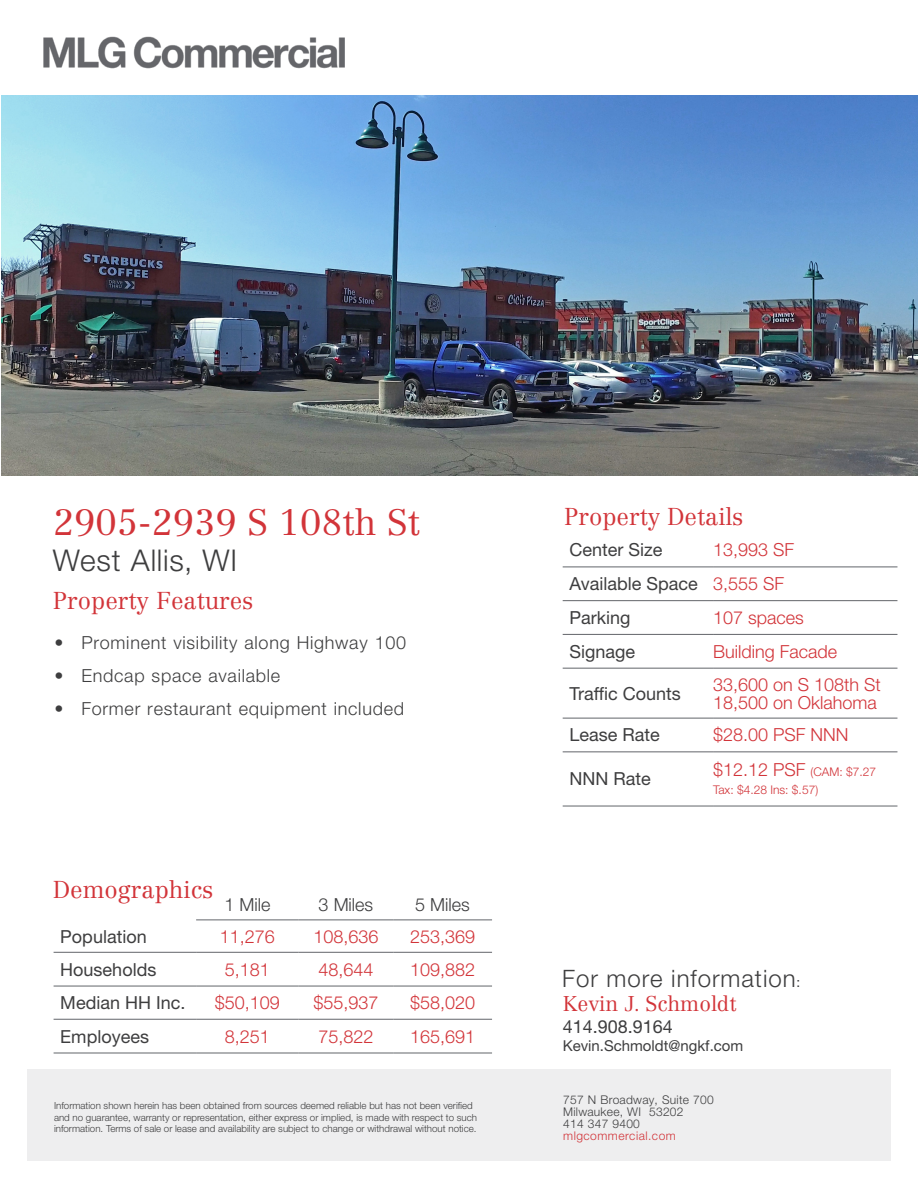
<style>
.page{position:relative;width:918px;height:1188px;background:#fff}
.page>*{position:absolute;margin:0;border:0;box-sizing:border-box;transform-origin:0 0}
.t1{font:300 36px "Centennial LT Std";color:#d23439}
.t2{font:300 30px "Helvetica Neue LT Std";letter-spacing:.025em;color:#3e3e3f}
.t3{font:300 24px "Centennial LT Std";color:#d23439}
.t4{font:300 24px "Helvetica Neue LT Std";letter-spacing:.04em;color:#3e3e3f}
.t5{font:300 21px "Centennial LT Std";color:#d23439}
.t6{font:300 18px "Helvetica Neue LT Std";color:#d23439}
.t7{font:18px "Helvetica Neue LT Std";color:#3e3e3f}
.t8{font:300 18px "Helvetica Neue LT Std";letter-spacing:.04em;color:#3e3e3f}
.t9{font:15px "Helvetica Neue LT Std";color:#3e3e3f}
.t10{font:300 12px/12px "Helvetica Neue LT Std";letter-spacing:.02em;color:#3e3e3f}
.t11{font:300 12px/18px "Helvetica Neue LT Std";color:#d23439}
.t12{font:300 12px "Helvetica Neue LT Std";letter-spacing:.04em;color:#d23439}
.t13{font:300 9.75px/11.7px "Helvetica Neue LT Std";color:#3e3e3f}
.s1{font-size:18px}
.s2{font-weight:400;font-size:13.5px}
</style>
<div class="page">
<div style="left:27px;top:1070px;width:864px;height:91px;background:#eeeeef"></div>
<img style="left:43px;top:36px;width:302px;height:33px">
<img style="left:1px;top:95px;width:917px;height:380px">
<hr style="left:563px;top:567px;width:150px;height:1px;background:#62656a">
<hr style="left:713px;top:567px;width:184px;height:1px;background:#62656a">
<hr style="left:563px;top:600px;width:150px;height:1px;background:#62656a">
<hr style="left:713px;top:600px;width:184px;height:1px;background:#62656a">
<hr style="left:563px;top:634px;width:150px;height:1px;background:#62656a">
<hr style="left:713px;top:634px;width:184px;height:1px;background:#62656a">
<hr style="left:563px;top:668px;width:150px;height:1px;background:#62656a">
<hr style="left:713px;top:668px;width:184px;height:1px;background:#62656a">
<hr style="left:563px;top:718px;width:150px;height:1px;background:#62656a">
<hr style="left:713px;top:718px;width:184px;height:1px;background:#62656a">
<hr style="left:563px;top:751px;width:150px;height:1px;background:#62656a">
<hr style="left:713px;top:751px;width:184px;height:1px;background:#62656a">
<hr style="left:563px;top:806px;width:150px;height:1px;background:#62656a">
<hr style="left:713px;top:806px;width:184px;height:1px;background:#62656a">
<hr style="left:196px;top:920px;width:103px;height:1px;background:#62656a">
<hr style="left:299px;top:920px;width:94px;height:1px;background:#62656a">
<hr style="left:393px;top:920px;width:99px;height:1px;background:#62656a">
<hr style="left:54px;top:952px;width:142px;height:1px;background:#62656a">
<hr style="left:196px;top:952px;width:103px;height:1px;background:#62656a">
<hr style="left:299px;top:952px;width:94px;height:1px;background:#62656a">
<hr style="left:393px;top:952px;width:99px;height:1px;background:#62656a">
<hr style="left:54px;top:986px;width:142px;height:1px;background:#62656a">
<hr style="left:196px;top:986px;width:103px;height:1px;background:#62656a">
<hr style="left:299px;top:986px;width:94px;height:1px;background:#62656a">
<hr style="left:393px;top:986px;width:99px;height:1px;background:#62656a">
<hr style="left:54px;top:1019px;width:142px;height:1px;background:#62656a">
<hr style="left:196px;top:1019px;width:103px;height:1px;background:#62656a">
<hr style="left:299px;top:1019px;width:94px;height:1px;background:#62656a">
<hr style="left:393px;top:1019px;width:99px;height:1px;background:#62656a">
<hr style="left:54px;top:1053px;width:142px;height:1px;background:#62656a">
<hr style="left:196px;top:1053px;width:103px;height:1px;background:#62656a">
<hr style="left:299px;top:1053px;width:94px;height:1px;background:#62656a">
<hr style="left:393px;top:1053px;width:99px;height:1px;background:#62656a">
<p class="t3" style="left:564px;top:502px;width:181px">Property Details</p>
<p class="t1" style="left:53px;top:501px;width:369px">2905-2939 S 108th St</p>
<p class="t2" style="left:53px;top:542px;width:186px">West Allis, WI</p>
<p class="t7" style="left:569px;top:539px;width:94px">Center Size</p>
<p class="t6" style="left:713px;top:539px;width:83px">13,993 SF</p>
<p class="t7" style="left:569px;top:573px;width:130px">Available Space</p>
<p class="t6" style="left:713px;top:573px;width:73px">3,555 SF</p>
<p class="t7" style="left:569px;top:607px;width:63px">Parking</p>
<p class="t6" style="left:713px;top:607px;width:92px">107 spaces</p>
<p class="t7" style="left:569px;top:641px;width:67px">Signage</p>
<p class="t6" style="left:713px;top:640px;width:126px">Building Facade</p>
<p class="t7" style="left:569px;top:682px;width:113px">Traffic Counts</p>
<p class="t3" style="left:53px;top:587px;width:202px">Property Features</p>
<p class="t8" style="left:54px;top:632px;width:353px">• Prominent visibility along Highway 100</p>
<p class="t8" style="left:54px;top:665px;width:227px">• Endcap space available</p>
<p class="t8" style="left:54px;top:698px;width:351px">• Former restaurant equipment included</p>
<p class="t6" style="left:713px;top:673px;width:169px">33,600 on S 108th St</p>
<p class="t6" style="left:713px;top:691px;width:165px">18,500 on Oklahoma</p>
<p class="t3" style="left:53px;top:876px;width:162px">Demographics</p>
<p class="t8" style="left:224px;top:893px;width:48px">1 Mile</p>
<p class="t8" style="left:319px;top:893px;width:56px">3 Miles</p>
<p class="t8" style="left:415px;top:893px;width:56px">5 Miles</p>
<p class="t7" style="left:60px;top:925px;width:88px">Population</p>
<p class="t6" style="left:220px;top:925px;width:57px">11,276</p>
<p class="t6" style="left:313px;top:925px;width:67px">108,636</p>
<p class="t6" style="left:410px;top:925px;width:67px">253,369</p>
<p class="t7" style="left:60px;top:958px;width:98px">Households</p>
<p class="t6" style="left:225px;top:958px;width:47px">5,181</p>
<p class="t6" style="left:318px;top:958px;width:57px">48,644</p>
<p class="t6" style="left:410px;top:958px;width:67px">109,882</p>
<p class="t7" style="left:60px;top:992px;width:127px">Median HH Inc.</p>
<p class="t6" style="left:215px;top:992px;width:67px">$50,109</p>
<p class="t6" style="left:313px;top:992px;width:67px">$55,937</p>
<p class="t6" style="left:410px;top:992px;width:67px">$58,020</p>
<p class="t7" style="left:60px;top:1025px;width:90px">Employees</p>
<p class="t6" style="left:225px;top:1025px;width:47px">8,251</p>
<p class="t6" style="left:318px;top:1025px;width:57px">75,822</p>
<p class="t6" style="left:410px;top:1025px;width:67px">165,691</p>
<p class="t7" style="left:569px;top:724px;width:92px">Lease Rate</p>
<p class="t6" style="left:713px;top:724px;width:137px">$28.00 PSF NNN</p>
<p class="t7" style="left:569px;top:768px;width:83px">NNN Rate</p>
<p class="t11" style="left:713px;top:763px;width:164px"><span class="s1">$12.12 PSF</span> (CAM: $7.27<br>Tax: $4.28 Ins: $.57)</p>
<p class="t4" style="left:562px;top:963px;width:240px">For more information<span class="s2">:</span></p>
<p class="t5" style="left:563px;top:991px;width:175px">Kevin J. Schmoldt</p>
<p class="t7" style="left:563px;top:1016px;width:112px">414.908.9164</p>
<p class="t9" style="left:563px;top:1036px;width:182px">Kevin.Schmoldt@ngkf.com</p>
<p class="t13" style="left:54px;top:1100px;width:425px">Information shown herein has been obtained from sources deemed reliable but has not been verified and no guarantee, warranty or representation, either express or implied, is made with respect to such information. Terms of sale or lease and availability are subject to change or withdrawal without notice.</p>
<p class="t10" style="left:563px;top:1093px;width:152px">757 N Broadway, Suite 700<br>Milwaukee, WI 53202<br>414 347 9400</p>
<p class="t12" style="left:563px;top:1128px;width:114px">mlgcommercial.com</p>
</div>
